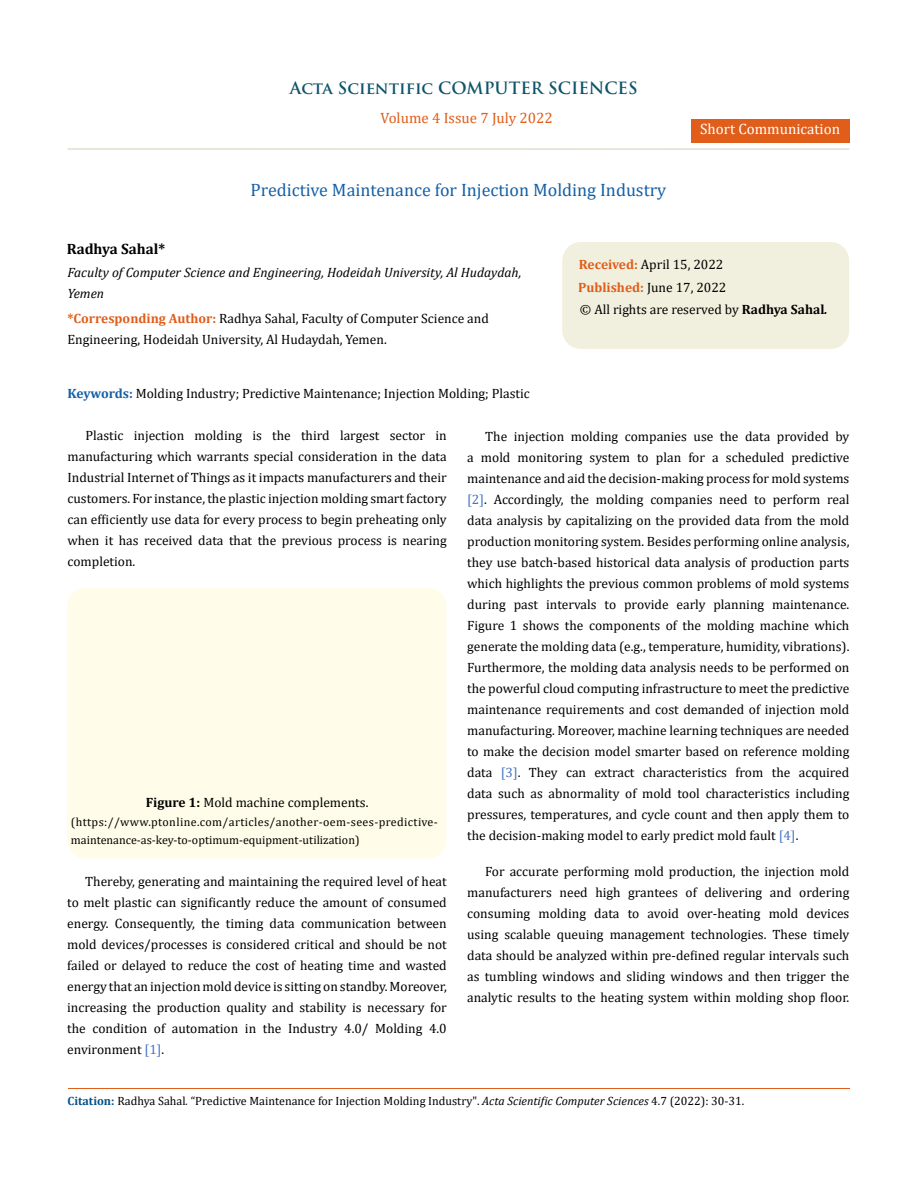
<style>
.page{position:relative;width:917px;height:1188px;background:#fff}
.page>*{position:absolute;margin:0;border:0;box-sizing:border-box;transform-origin:0 0}
.t1{font:18px "Cambria";color:#1560a6}
.t2{font:700 16.5px "Trajan Pro";color:#0e546a}
.t3{font:15px "Cambria";color:#e05d1a}
.t4{font:15px "Cambria";color:#fff}
.t5{font:700 15px "Cambria";color:#000}
.t6{font:13.5px/21px "Cambria";color:#000;text-align:justify}
.t7{font:italic 13.5px/21px "Cambria";color:#000}
.t8{font:12px/18px "Cambria";color:#000}
.s1{font-weight:700;color:#e05d1a}
.s2{font-weight:700}
.s3{font-weight:700;font-style:italic}
.s4{font-weight:700;color:#1560a6}
.s5{color:#4472c4}
.s6{font-weight:700;color:#035089}
.s7{font-style:italic}
</style>
<div class="page">
<div style="left:690px;top:119px;width:159px;height:23px;background:#e05d1a"></div>
<div style="left:563px;top:243px;width:285px;height:105px;background:#f1f0de;border-radius:18px"></div>
<div style="left:562px;top:242px;width:287px;height:107px;border:2px solid #f1f0de;border-radius:18px"></div>
<div style="left:67px;top:588px;width:379px;height:271px;background:#fffde9;border-radius:18px"></div>
<hr style="left:68px;top:1088px;width:781px;height:1px;background:#e05d1a">
<hr style="left:67px;top:148px;width:782px;height:2px;background:#e0dfcd">
<p class="t2" style="left:290px;top:77px;width:349px">Acta Scientific COMPUTER SCIENCES</p>
<p class="t3" style="left:380px;top:109px;width:174px">Volume 4 Issue 7 July 2022</p>
<h1 class="t1" style="left:251px;top:180px;width:417px">Predictive Maintenance for Injection Molding Industry</h1>
<p class="t4" style="left:700px;top:120px;width:141px">Short Communication</p>
<p class="t5" style="left:67px;top:239px;width:100px">Radhya Sahal*</p>
<p class="t7" style="left:67px;top:261px;width:455px">Faculty of Computer Science and Engineering, Hodeidah University, Al Hudaydah,<br>Yemen</p>
<p class="t6" style="left:67px;top:307px;width:423px"><span class="s1">*Corresponding Author:</span> Radhya Sahal, Faculty of Computer Science and<br>Engineering, Hodeidah University, Al Hudaydah, Yemen.</p>
<p class="t6" style="left:578px;top:253px;width:150px;line-height:23px"><span class="s1">Received:</span> April 15, 2022<br><span class="s1">Published:</span> June 17, 2022</p>
<p class="t6" style="left:580px;top:298px;width:249px">© All rights are reserved by <span class="s2">Radhya Sahal</span><span class="s3">.</span></p>
<p class="t6" style="left:67px;top:383px;width:464px"><span class="s4">Keywords:</span> Molding Industry; Predictive Maintenance; Injection Molding; Plastic</p>
<p class="t6" style="left:67px;top:425px;width:381px;text-indent:18px">Plastic injection molding is the third largest sector in manufacturing which warrants special consideration in the data Industrial Internet of Things as it impacts manufacturers and their customers. For instance, the plastic injection molding smart factory can efficiently use data for every process to begin preheating only when it has received data that the previous process is nearing completion.</p>
<p class="t6" style="left:467px;top:426px;width:384px;text-indent:18px">The injection molding companies use the data provided by a mold monitoring system to plan for a scheduled predictive maintenance and aid the decision-making process for mold systems <span class="s5">[2]</span>. Accordingly, the molding companies need to perform real data analysis by capitalizing on the provided data from the mold production monitoring system. Besides performing online analysis, they use batch-based historical data analysis of production parts which highlights the previous common problems of mold systems during past intervals to provide early planning maintenance.<br>Figure 1 shows the components of the molding machine which generate the molding data (e.g., temperature, humidity, vibrations).<br>Furthermore, the molding data analysis needs to be performed on the powerful cloud computing infrastructure to meet the predictive maintenance requirements and cost demanded of injection mold manufacturing. Moreover, machine learning techniques are needed to make the decision model smarter based on reference molding data <span class="s5">[3]</span>. They can extract characteristics from the acquired data such as abnormality of mold tool characteristics including pressures, temperatures, and cycle count and then apply them to the decision-making model to early predict mold fault <span class="s5">[4]</span>.</p>
<p class="t6" style="left:467px;top:861px;width:384px;text-indent:18px">For accurate performing mold production, the injection mold manufacturers need high grantees of delivering and ordering consuming molding data to avoid over-heating mold devices using scalable queuing management technologies. These timely data should be analyzed within pre-defined regular intervals such as tumbling windows and sliding windows and then trigger the analytic results to the heating system within molding shop floor.</p>
<p class="t6" style="left:146px;top:792px;width:224px"><span class="s2">Figure 1:</span> Mold machine complements.</p>
<p class="t8" style="left:71px;top:813px;width:368px">(https://www.ptonline.com/articles/another-oem-sees-predictive&shy;maintenance-as-key-to-optimum-equipment-utilization)</p>
<p class="t6" style="left:67px;top:870px;width:381px;text-indent:18px">Thereby, generating and maintaining the required level of heat to melt plastic can significantly reduce the amount of consumed energy. Consequently, the timing data communication between mold devices/processes is considered critical and should be not failed or delayed to reduce the cost of heating time and wasted energy that an injection mold device is sitting on standby. Moreover, increasing the production quality and stability is necessary for the condition of automation in the Industry 4.0/ Molding 4.0 environment <span class="s5">[1]</span>.</p>
<p class="t8" style="left:68px;top:1092px;width:678px"><span class="s6">Citation:</span> Radhya Sahal<span class="s7">.</span> “Predictive Maintenance for Injection Molding Industry". <span class="s7">Acta Scientific Computer Sciences</span> 4.7 (2022): 30-31.</p>
</div>
